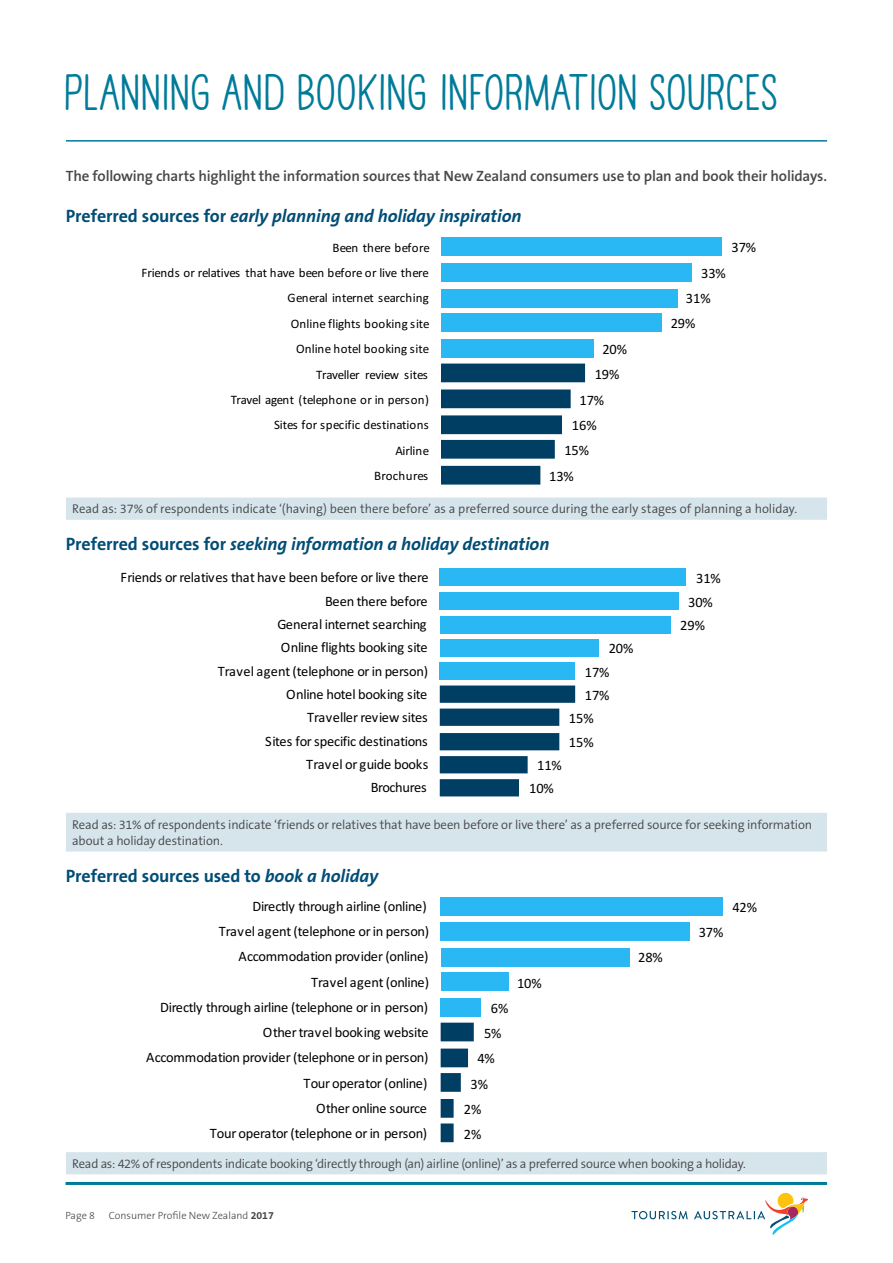
<style>
.page{position:relative;width:893px;height:1263px;background:#fff}
.page>*{position:absolute;margin:0;border:0;box-sizing:border-box;transform-origin:0 0}
.t1{font:700 45px "TAHAVEANICEDAY Basic";letter-spacing:.005em;color:#007b99}
.t2{font:italic 700 18px "The Sans B7";letter-spacing:-.005em;color:#004d76}
.t3{font:700 18px "The Sans B7";letter-spacing:-.005em;color:#004d76}
.t4{font:600 15px "The Sans B6";letter-spacing:-.015em;color:#464547}
.t5{font:14.4px/23.4px "Calibri";letter-spacing:-.025em;color:#000;text-align:right}
.t6{font:12.9px/25.3px "Calibri";letter-spacing:-.005em;color:#000;text-align:right}
.t7{font:300 12.75px/16.5px "The Sans B4";letter-spacing:-.01em;color:#464547}
.t8{font:300 10.5px "The Sans B3";color:#464547}
.s1{font-style:normal}
.s2{font-style:italic}
.s3{font-family:"The Sans B7";font-weight:700}
</style>
<div class="page">
<svg style="left:631px;top:1211px;width:57px;height:8px"></svg>
<svg style="left:694px;top:1193px;width:114px;height:42px"></svg>
<hr style="left:66px;top:140px;width:761px;height:2px;background:#007b99">
<hr style="left:66px;top:1182px;width:761px;height:3px;background:#007b99">
<svg style="left:66px;top:497px;width:761px;height:677px"></svg>
<div style="left:441px;top:237px;width:281px;height:18px;background:#29b8f3"></div>
<div style="left:441px;top:263px;width:251px;height:18px;background:#29b8f3"></div>
<div style="left:441px;top:289px;width:236px;height:18px;background:#29b8f3"></div>
<div style="left:441px;top:313px;width:220px;height:19px;background:#29b8f3"></div>
<div style="left:441px;top:339px;width:153px;height:19px;background:#29b8f3"></div>
<svg style="left:441px;top:364px;width:144px;height:121px"></svg>
<div style="left:440px;top:569px;width:246px;height:17px;background:#29b8f3"></div>
<div style="left:440px;top:592px;width:239px;height:17px;background:#29b8f3"></div>
<div style="left:440px;top:616px;width:230px;height:18px;background:#29b8f3"></div>
<div style="left:440px;top:639px;width:158px;height:18px;background:#29b8f3"></div>
<div style="left:440px;top:662px;width:135px;height:18px;background:#29b8f3"></div>
<svg style="left:440px;top:685px;width:135px;height:111px"></svg>
<div style="left:441px;top:897px;width:282px;height:19px;background:#29b8f3"></div>
<div style="left:441px;top:922px;width:249px;height:18px;background:#29b8f3"></div>
<div style="left:441px;top:948px;width:188px;height:18px;background:#29b8f3"></div>
<div style="left:441px;top:972px;width:67px;height:19px;background:#29b8f3"></div>
<div style="left:441px;top:998px;width:40px;height:19px;background:#29b8f3"></div>
<svg style="left:441px;top:1023px;width:33px;height:119px"></svg>
<h1 class="t1" style="left:66px;top:66px;width:715px">PLANNING AND BOOKING INFORMATION SOURCES</h1>
<p class="t4" style="left:66px;top:168px;width:763px">The following charts highlight the information sources that New Zealand consumers use to plan and book their holidays.</p>
<p class="t2" style="left:66px;top:206px;width:457px"><span class="s1">Preferred sources for</span> early planning and holiday inspiration</p>
<p class="t6" style="left:142px;top:234px;width:290px">Been there before<br>Friends or relatives that have been before or live there<br>General internet searching<br>Online flights booking site<br>Online hotel booking site<br>Traveller review sites<br>Travel agent (telephone or in person)<br>Sites for specific destinations<br>Airline<br>Brochures</p>
<p class="t5" style="left:602px;top:337px;width:26px">20%</p>
<p class="t5" style="left:595px;top:362px;width:26px">19%</p>
<p class="t5" style="left:579px;top:388px;width:26px">17%</p>
<p class="t5" style="left:572px;top:413px;width:26px">16%</p>
<p class="t5" style="left:564px;top:438px;width:26px">15%</p>
<p class="t5" style="left:549px;top:464px;width:26px">13%</p>
<p class="t5" style="left:732px;top:235px;width:26px">37%</p>
<p class="t5" style="left:701px;top:261px;width:26px">33%</p>
<p class="t5" style="left:686px;top:286px;width:26px">31%</p>
<p class="t5" style="left:671px;top:312px;width:26px">29%</p>
<p class="t7" style="left:72px;top:501px;width:726px">Read as: 37% of respondents indicate ‘(having) been there before’ as a preferred source during the early stages of planning a holiday.</p>
<p class="t2" style="left:66px;top:535px;width:485px"><span class="s1">Preferred sources for</span> seeking information a holiday destination</p>
<p class="t5" style="left:120px;top:565px;width:310px">Friends or relatives that have been before or live there<br>Been there before<br>General internet searching<br>Online flights booking site<br>Travel agent (telephone or in person)<br>Online hotel booking site<br>Traveller review sites<br>Sites for specific destinations<br>Travel or guide books<br>Brochures</p>
<p class="t5" style="left:529px;top:753px;width:34px;text-align:center">11%<br>10%</p>
<p class="t5" style="left:609px;top:636px;width:26px">20%</p>
<p class="t5" style="left:585px;top:660px;width:26px">17%</p>
<p class="t5" style="left:585px;top:683px;width:26px">17%</p>
<p class="t5" style="left:569px;top:706px;width:26px">15%</p>
<p class="t5" style="left:569px;top:730px;width:26px">15%</p>
<p class="t5" style="left:696px;top:566px;width:26px">31%</p>
<p class="t5" style="left:688px;top:590px;width:26px">30%</p>
<p class="t5" style="left:680px;top:613px;width:26px">29%</p>
<p class="t7" style="left:72px;top:817px;width:741px">Read as: 31% of respondents indicate ‘friends or relatives that have been before or live there’ as a preferred source for seeking information about a holiday destination.</p>
<p class="t3" style="left:66px;top:866px;width:314px">Preferred sources used to <span class="s2">book a holiday</span></p>
<p class="t5" style="left:146px;top:893px;width:285px;line-height:25.2px">Directly through airline (online)<br>Travel agent (telephone or in person)<br>Accommodation provider (online)<br>Travel agent (online)<br>Directly through airline (telephone or in person)<br>Other travel booking website<br>Accommodation provider (telephone or in person)<br>Tour operator (online)<br>Other online source<br>Tour operator (telephone or in person)</p>
<p class="t5" style="left:491px;top:996px;width:19px">6%</p>
<p class="t5" style="left:484px;top:1021px;width:19px">5%</p>
<p class="t5" style="left:477px;top:1046px;width:19px">4%</p>
<p class="t5" style="left:471px;top:1072px;width:19px">3%</p>
<p class="t5" style="left:464px;top:1097px;width:19px">2%</p>
<p class="t5" style="left:464px;top:1122px;width:19px">2%</p>
<p class="t5" style="left:517px;top:971px;width:26px">10%</p>
<p class="t5" style="left:638px;top:945px;width:26px">28%</p>
<p class="t5" style="left:699px;top:920px;width:26px">37%</p>
<p class="t5" style="left:732px;top:895px;width:26px">42%</p>
<p class="t7" style="left:72px;top:1156px;width:675px">Read as: 42% of respondents indicate booking ‘directly through (an) airline (online)’ as a preferred source when booking a holiday.</p>
<p class="t8" style="left:66px;top:1210px;width:31px">Page 8</p>
<p class="t8" style="left:109px;top:1210px;width:167px">Consumer Profile New Zealand <span class="s3">2017</span></p>
</div>
